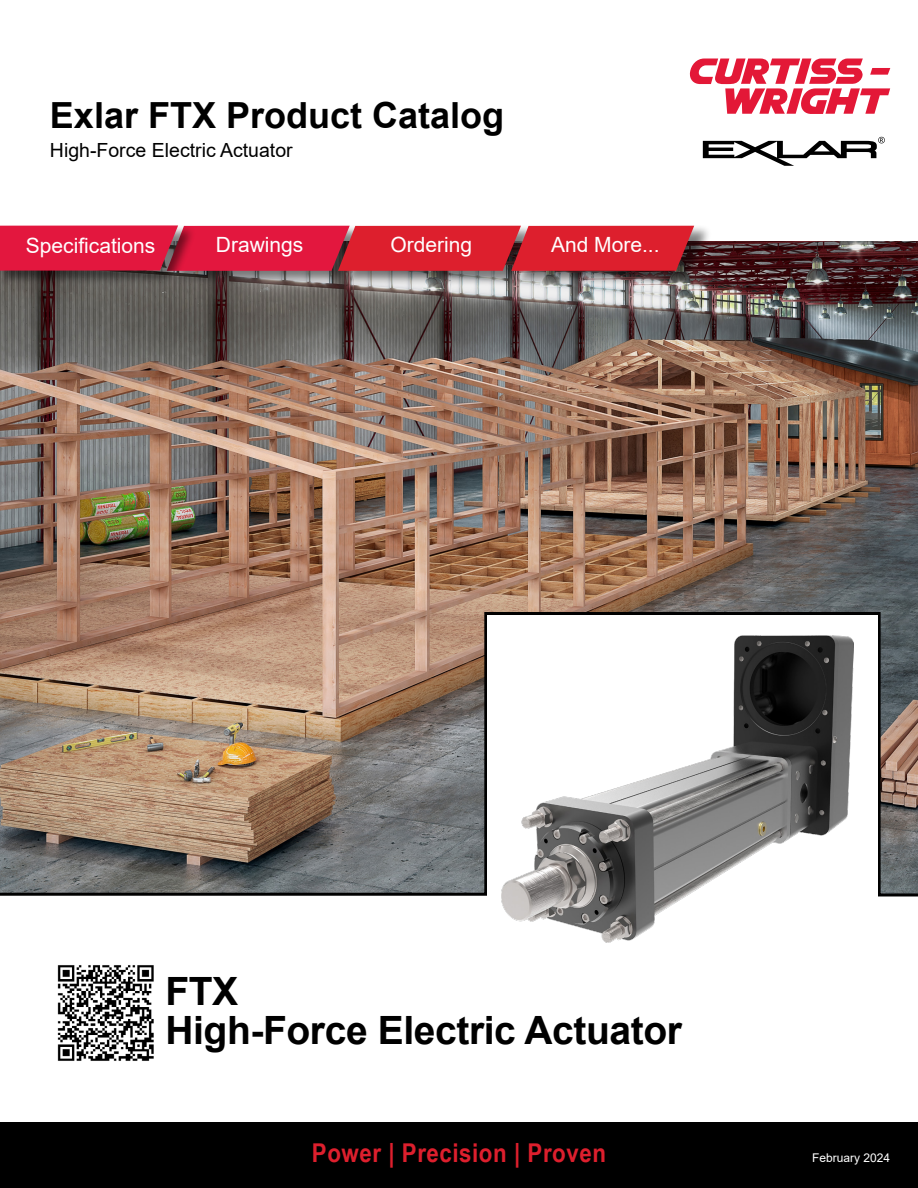
<style>
.page{position:relative;width:918px;height:1188px;background:#fff}
.page>*{position:absolute;margin:0;border:0;box-sizing:border-box;transform-origin:0 0}
.t1{font:700 39px/39px "Arial";letter-spacing:-.01em;color:#000}
.t2{font:700 36px "Arial";color:#000}
.t3{font:700 25.95px "Arial Narrow";letter-spacing:.02em;color:#dd1f2d;scale:1.05 1}
.t4{font:21px "Arial";color:#fff}
.t5{font:19.5px "Arial";color:#000}
.t6{font:12px "Arial";color:#fff}
</style>
<div class="page">
<img style="left:0;top:242px;width:918px;height:368px">
<div style="left:0;top:1122px;width:918px;height:66px;background:#000"></div>
<svg style="left:0;top:610px;width:918px;height:287px;background:#948171"></svg>
<div style="left:487px;top:616px;width:391px;height:289px;background:#fff"></div>
<img style="left:502px;top:636px;width:351px;height:306px">
<img style="left:57px;top:965px;width:97px;height:96px">
<div style="left:170px;top:224px;width:197px;height:62px;background:#000;opacity:.5"></div>
<div style="left:0;top:224px;width:196px;height:62px;background:#000;opacity:.5"></div>
<div style="left:341px;top:224px;width:198px;height:62px;background:#000;opacity:.5"></div>
<div style="left:515px;top:224px;width:197px;height:62px;background:#000;opacity:.5"></div>
<svg style="left:0;top:225px;width:694px;height:46px;background:#d82039"></svg>
<svg style="left:689px;top:59px;width:201px;height:55px"></svg>
<svg style="left:703px;top:137px;width:182px;height:29px"></svg>
<h2 class="t2" style="left:50px;top:90px;width:456px">Exlar FTX Product Catalog</h2>
<p class="t5" style="left:50px;top:137px;width:244px">High-Force Electric Actuator</p>
<p class="t4" style="left:26px;top:231px;width:131px">Specifications</p>
<p class="t4" style="left:216px;top:231px;width:89px">Drawings</p>
<p class="t4" style="left:391px;top:230px;width:83px">Ordering</p>
<p class="t4" style="left:551px;top:230px;width:110px">And More...</p>
<h1 class="t1" style="left:165px;top:972px;width:518px">FTX<br>High-Force Electric Actuator</h1>
<p class="t3" style="left:312px;top:1134px;width:282px">Power | Precision | Proven</p>
<p class="t6" style="left:812px;top:1149px;width:80px">February 2024</p>
</div>
